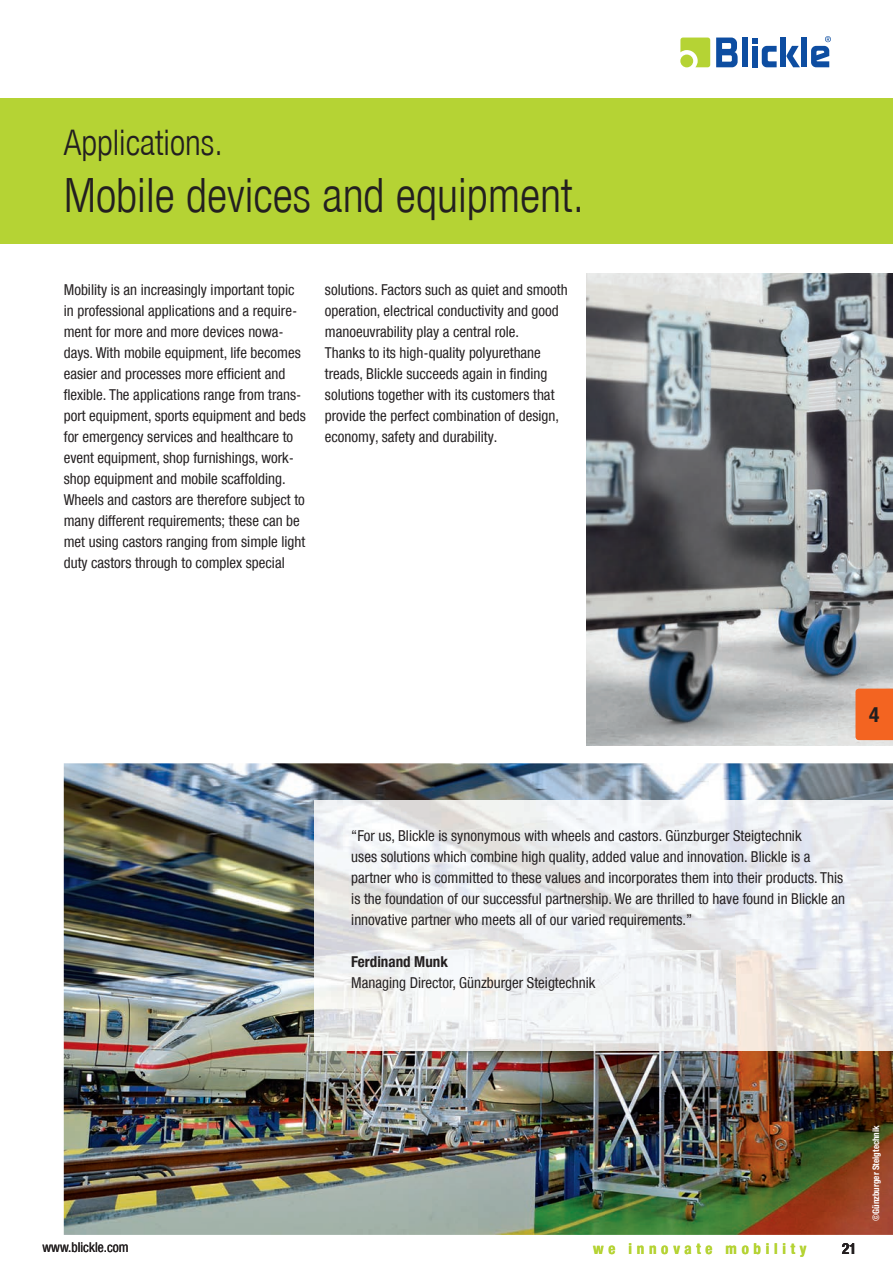
<style>
.page{position:relative;width:893px;height:1263px;background:#fff}
.page>*{position:absolute;margin:0;border:0;box-sizing:border-box;transform-origin:0 0}
.t1{font:300 47.25px "Blickle Sans Global";color:#231f20}
.t2{font:300 35.25px "Blickle Sans Global";color:#231f20}
.t3{font:700 21px "Blickle Sans Global";color:#231f20}
.t4{font:15px/21px "Blickle Sans Global";color:#231f20}
.t5{font:700 15px "Blickle Sans Global";letter-spacing:.315em;color:#b5d334}
.t6{font:700 15px "Blickle Sans Global";color:#231f20}
.t7{font:500 15px "Blickle Sans Global";color:#231f20}
.t8{font:13.5px "Blickle Sans Global";color:#231f20}
.t9{font:700 9px "Blickle Sans Global";color:#fff}
</style>
<div class="page">
<img style="left:586px;top:274px;width:307px;height:471px">
<div style="left:855px;top:689px;width:38px;height:51px;background:#f36421"></div>
<img style="left:64px;top:763px;width:829px;height:472px">
<svg style="left:680px;top:38px;width:30px;height:29px"></svg>
<div style="left:741px;top:38px;width:6px;height:29px;background:#0d4da1"></div>
<svg style="left:786px;top:46px;width:14px;height:21px"></svg>
<svg style="left:752px;top:38px;width:25px;height:29px"></svg>
<div style="left:801px;top:38px;width:6px;height:29px;background:#0d4da1"></div>
<div style="left:780px;top:38px;width:6px;height:29px;background:#0d4da1"></div>
<svg style="left:716px;top:38px;width:22px;height:29px"></svg>
<div style="left:680px;top:55px;width:13px;height:12px;background:#b5d334;border-radius:50%"></div>
<svg style="left:811px;top:36px;width:20px;height:31px"></svg>
<div style="left:0;top:98px;width:893px;height:145px;background:#b5d334"></div>
<img style="left:314px;top:801px;width:579px;height:250px">
<h2 class="t2" style="left:64px;top:122px;width:161px">Applications.</h2>
<h1 class="t1" style="left:64px;top:168px;width:522px">Mobile devices and equipment.</h1>
<p class="t4" style="left:64px;top:279px;width:244px">Mobility is an increasingly important topic in professional applications and a require&shy;ment for more and more devices nowa&shy;days. With mobile equipment, life becomes easier and processes more efficient and flexible. The applications range from trans&shy;port equipment, sports equipment and beds for emergency services and healthcare to event equipment, shop furnishings, work&shy;shop equipment and mobile scaffolding.<br>Wheels and castors are therefore subject to many different requirements; these can be met using castors ranging from simple light duty castors through to complex special</p>
<p class="t4" style="left:325px;top:279px;width:244px">solutions. Factors such as quiet and smooth operation, electrical conductivity and good manoeuvrability play a central role.<br>Thanks to its high-quality polyurethane treads, Blickle succeeds again in finding solutions together with its customers that provide the perfect combination of design, economy, safety and durability.</p>
<h3 class="t3" style="left:869px;top:702px;width:12px">4</h3>
<p class="t4" style="left:351px;top:825px;width:495px">“For us, Blickle is synonymous with wheels and castors. Günzburger Steigtechnik<br>uses solutions which combine high quality, added value and innovation. Blickle is a partner who is committed to these values and incorporates them into their products. This is the foundation of our successful partnership. We are thrilled to have found in Blickle an innovative partner who meets all of our varied requirements.”</p>
<p class="t6" style="left:351px;top:953px;width:98px">Ferdinand Munk</p>
<p class="t4" style="left:351px;top:972px;width:246px">Managing Director, Günzburger Steigtechnik</p>
<p class="t8" style="left:43px;top:1240px;width:87px">www.blickle.com</p>
<p class="t5" style="left:593px;top:1240px;width:215px">we innovate mobility</p>
<p class="t7" style="left:842px;top:1240px;width:16px">21</p>
<p class="t9" style="left:871px;top:1221px;width:97px;rotate:-90deg">©Günzburger Steigtechnik</p>
</div>
